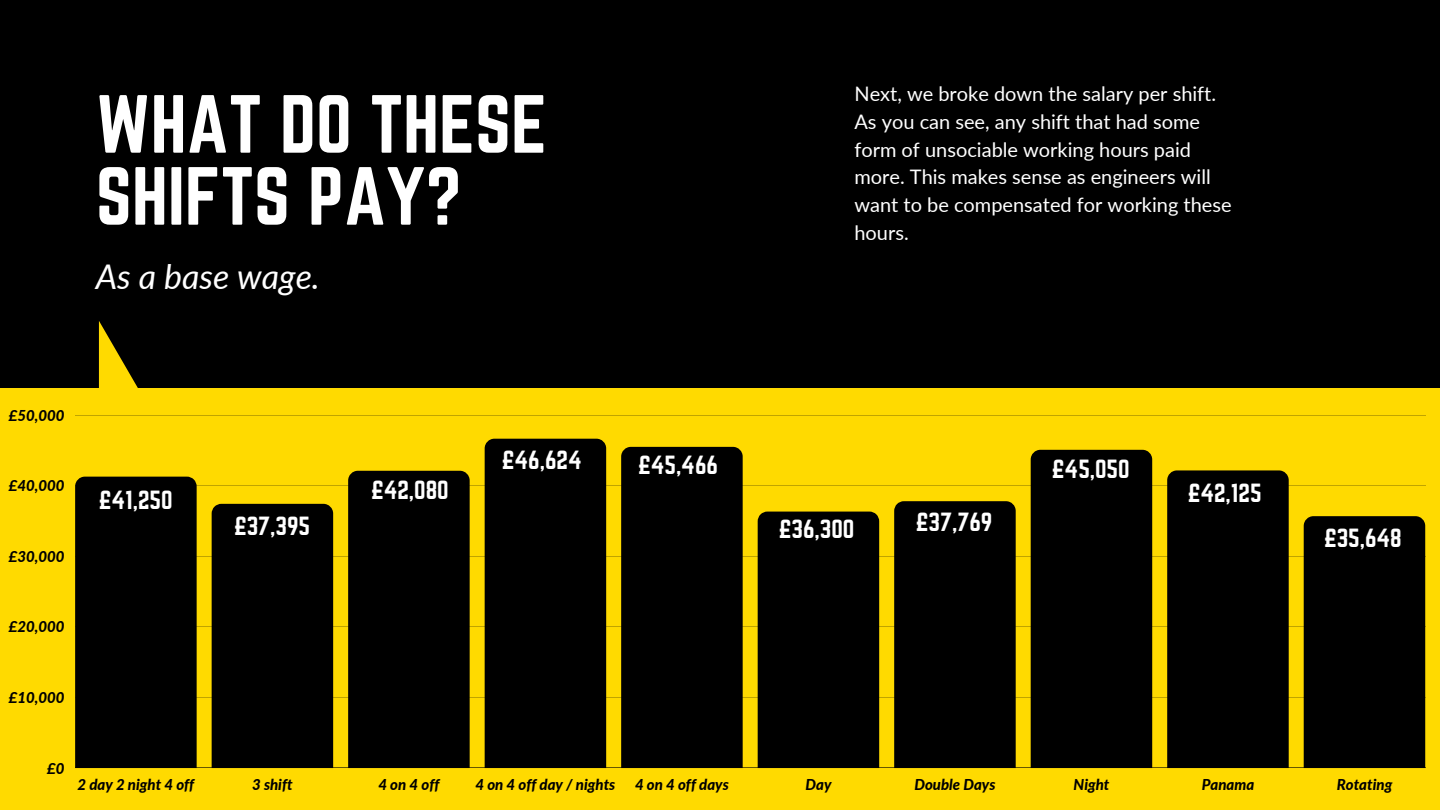
<style>
.page{position:relative;width:1440px;height:810px;background:#ffda00}
.page>*{position:absolute;margin:0;border:0;box-sizing:border-box;transform-origin:0 0}
.t1{font:72px/72px "Norwester";color:#fff}
.t2{font:italic 34px "Lato";color:#fff}
.t3{font:23px "Norwester";color:#fff}
.t4{font:20px/27.8px "Lato";color:#fff}
.t5{font:italic 800 15px "Lato";color:#000}
.t6{font:italic 800 15px "Lato";letter-spacing:.105em;color:#000}
</style>
<div class="page">
<div style="left:0;top:0;width:1440px;height:388px;background:#000"></div>
<svg style="left:99px;top:321px;width:39px;height:67px"></svg>
<hr style="left:75px;top:415px;width:1350px;height:1px;background:#000">
<hr style="left:75px;top:485px;width:1350px;height:1px;background:#000">
<hr style="left:75px;top:556px;width:1350px;height:1px;background:#000">
<hr style="left:75px;top:627px;width:1350px;height:1px;background:#000">
<hr style="left:75px;top:697px;width:1350px;height:1px;background:#000">
<hr style="left:75px;top:768px;width:1350px;height:1px;background:#000">
<div style="left:75px;top:477px;width:122px;height:291px;background:#000"></div>
<div style="left:212px;top:504px;width:121px;height:264px;background:#000"></div>
<div style="left:348px;top:471px;width:122px;height:297px;background:#000"></div>
<div style="left:485px;top:439px;width:121px;height:329px;background:#000"></div>
<div style="left:621px;top:447px;width:122px;height:321px;background:#000"></div>
<div style="left:758px;top:512px;width:121px;height:256px;background:#000"></div>
<div style="left:894px;top:501px;width:122px;height:267px;background:#000"></div>
<div style="left:1031px;top:450px;width:121px;height:318px;background:#000"></div>
<div style="left:1167px;top:470px;width:122px;height:298px;background:#000"></div>
<div style="left:1304px;top:516px;width:121px;height:252px;background:#000"></div>
<h1 class="t1" style="left:96px;top:88px;width:453px">WHAT DO THESE<br>SHIFTS PAY?</h1>
<h2 class="t2" style="left:96px;top:255px;width:226px">As a base wage.</h2>
<p class="t4" style="left:854px;top:80px;width:379px">Next, we broke down the salary per shift.<br>As you can see, any shift that had some form of unsociable working hours paid more. This makes sense as engineers will want to be compensated for working these hours.</p>
<p class="t5" style="left:9px;top:406px;width:57px">£50,000</p>
<p class="t5" style="left:9px;top:477px;width:57px">£40,000</p>
<p class="t5" style="left:9px;top:547px;width:57px">£30,000</p>
<p class="t5" style="left:9px;top:618px;width:57px">£20,000</p>
<p class="t5" style="left:9px;top:688px;width:57px">£10,000</p>
<p class="t3" style="left:99px;top:486px;width:75px">£41,250</p>
<p class="t3" style="left:234px;top:512px;width:78px">£37,395</p>
<p class="t3" style="left:371px;top:476px;width:79px">£42,080</p>
<p class="t3" style="left:502px;top:446px;width:81px">£46,624</p>
<p class="t3" style="left:638px;top:451px;width:81px">£45,466</p>
<p class="t3" style="left:779px;top:515px;width:77px">£36,300</p>
<p class="t3" style="left:916px;top:508px;width:78px">£37,769</p>
<p class="t3" style="left:1052px;top:455px;width:79px">£45,050</p>
<p class="t3" style="left:1188px;top:479px;width:75px">£42,125</p>
<p class="t3" style="left:1324px;top:524px;width:79px">£35,648</p>
<p class="t5" style="left:47px;top:759px;width:19px">£0</p>
<p class="t5" style="left:77px;top:775px;width:118px">2 day 2 night 4 off</p>
<p class="t5" style="left:252px;top:775px;width:42px">3 shift</p>
<p class="t6" style="left:378px;top:775px;width:62px">4on4off</p>
<p class="t5" style="left:475px;top:775px;width:141px">4 on 4 off day / nights</p>
<p class="t5" style="left:635px;top:775px;width:95px">4 on 4 off days</p>
<p class="t5" style="left:806px;top:775px;width:27px">Day</p>
<p class="t5" style="left:914px;top:775px;width:83px">Double Days</p>
<p class="t5" style="left:1074px;top:775px;width:37px">Night</p>
<p class="t5" style="left:1202px;top:775px;width:54px">Panama</p>
<p class="t5" style="left:1337px;top:775px;width:57px">Rotating</p>
</div>
